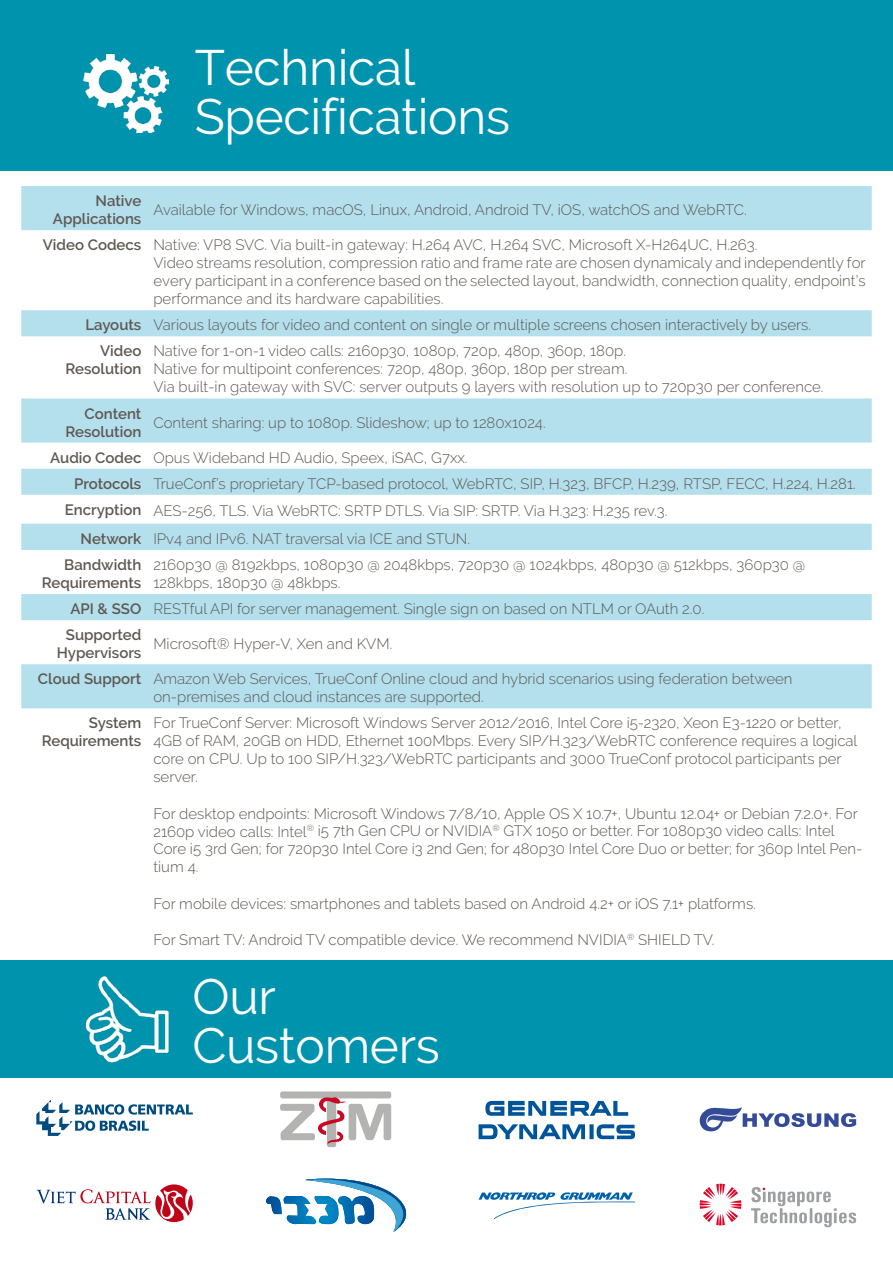
<style>
.page{position:relative;width:893px;height:1263px;background:#fff}
.page>*{position:absolute;margin:0;border:0;box-sizing:border-box;transform-origin:0 0}
.t1{font:49.5px/49.5px "Raleway";letter-spacing:-.005em;color:#fff}
.t2{font:300 15px/18px "Raleway";color:#5d5852}
.t3{font:300 15px/18px "Raleway";color:#5d5851}
.t4{font:600 15px/18px "Raleway";color:#5d5852;text-align:right}
.s1{font-weight:600}
</style>
<div class="page">
<div style="left:0;top:0;width:893px;height:170px;background:#0093ad"></div>
<div style="left:0;top:960px;width:893px;height:118px;background:#0093ad"></div>
<img style="left:86px;top:976px;width:85px;height:87px">
<img style="left:84px;top:55px;width:85px;height:78px">
<div style="left:21px;top:186px;width:851px;height:44px;background:#b4dfed"></div>
<div style="left:21px;top:310px;width:851px;height:26px;background:#b4dfed"></div>
<div style="left:21px;top:398px;width:851px;height:45px;background:#b4dfed"></div>
<div style="left:21px;top:469px;width:851px;height:26px;background:#b4dfed"></div>
<div style="left:21px;top:524px;width:851px;height:26px;background:#b4dfed"></div>
<div style="left:21px;top:594px;width:851px;height:26px;background:#b4dfed"></div>
<div style="left:21px;top:664px;width:851px;height:44px;background:#b4dfed"></div>
<svg style="left:280px;top:1091px;width:111px;height:56px"></svg>
<svg style="left:36px;top:1099px;width:157px;height:37px"></svg>
<svg style="left:266px;top:1179px;width:141px;height:53px"></svg>
<svg style="left:485px;top:1101px;width:143px;height:15px"></svg>
<svg style="left:479px;top:1124px;width:106px;height:15px"></svg>
<div style="left:589px;top:1124px;width:5px;height:15px;background:#005499"></div>
<svg style="left:597px;top:1124px;width:38px;height:15px"></svg>
<svg style="left:479px;top:1192px;width:156px;height:27px"></svg>
<svg style="left:700px;top:1184px;width:41px;height:41px"></svg>
<svg style="left:751px;top:1187px;width:105px;height:40px"></svg>
<svg style="left:37px;top:1184px;width:156px;height:38px"></svg>
<svg style="left:700px;top:1107px;width:156px;height:24px"></svg>
<h1 class="t1" style="left:195px;top:42px;width:317px">Technical<br>Specifications</h1>
<p class="t4" style="left:53px;top:192px;width:90px">Native<br>Applications</p>
<p class="t2" style="left:153px;top:201px;width:595px">Available for Windows, macOS, Linux, Android, Android TV, iOS, watchOS and WebRTC.</p>
<p class="t2" style="left:153px;top:236px;width:714px;text-indent:-111px"><span class="s1">Video Codecs</span> Native: VP8 SVC. Via built-in gateway: H.264 AVC, H.264 SVC, Microsoft X-H264UC, H.263.<br>Video streams resolution, compression ratio and frame rate are chosen dynamicaly and independently for every participant in a conference based on the selected layout, bandwidth, connection quality, endpoint’s performance and its hardware capabilities.</p>
<p class="t2" style="left:100px;top:312px;width:712px;line-height:26.1px;text-indent:-15px"><span class="s1">Layouts</span> Various layouts for video and content on single or multiple screens chosen interactively by users.<br><span class="s1">Video</span></p>
<p class="t4" style="left:66px;top:360px;width:77px">Resolution</p>
<p class="t2" style="left:153px;top:342px;width:672px">Native for 1-on-1 video calls: 2160p30, 1080p, 720p, 480p, 360p, 180p.<br>Native for multipoint conferences: 720p, 480p, 360p, 180p per stream.<br>Via built-in gateway with SVC: server outputs 9 layers with resolution up to 720p30 per conference.</p>
<p class="t4" style="left:66px;top:404px;width:77px">Content<br>Resolution</p>
<p class="t2" style="left:153px;top:413px;width:394px">Content sharing: up to 1080p. Slideshow; up to 1280x1024.</p>
<p class="t2" style="left:74px;top:444px;width:783px;line-height:26.1px;text-indent:-24px"><span class="s1">Audio Codec</span> Opus Wideband HD Audio, Speex, iSAC, G7xx.<br><span class="s1">Protocols</span> TrueConf’s proprietary TCP-based protocol, WebRTC, SIP, H.323, BFCP, H.239, RTSP, FECC, H.224, H.281.</p>
<p class="t2" style="left:81px;top:497px;width:588px;line-height:27.6px;text-indent:-16px"><span class="s1">Encryption</span> AES-256, TLS. Via WebRTC: SRTP DTLS. Via SIP: SRTP. Via H.323: H.235 rev.3.<br><span class="s1">Network</span> IPv4 and IPv6. NAT traversal via ICE and STUN.</p>
<p class="t4" style="left:42px;top:556px;width:101px">Bandwidth<br>Requirements</p>
<p class="t2" style="left:153px;top:556px;width:653px">2160p30 @ 8192kbps, 1080p30 @ 2048kbps, 720p30 @ 1024kbps, 480p30 @ 512kbps, 360p30 @<br>128kbps, 180p30 @ 48kbps.</p>
<p class="t2" style="left:66px;top:596px;width:640px;line-height:26.1px;text-indent:5px"><span class="s1">API &amp; SSO</span> RESTful API for server management. Single sign on based on NTLM or OAuth 2.0.<br><span class="s1">Supported</span></p>
<p class="t4" style="left:57px;top:644px;width:86px">Hypervisors</p>
<p class="t2" style="left:153px;top:635px;width:240px">Microsoft® Hyper-V, Xen and KVM.</p>
<p class="t2" style="left:153px;top:670px;width:641px;text-indent:-115px"><span class="s1">Cloud Support</span> Amazon Web Services, TrueConf Online cloud and hybrid scenarios using federation between on-premises and cloud instances are supported.</p>
<p class="t4" style="left:42px;top:714px;width:101px">System<br>Requirements</p>
<p class="t3" style="left:153px;top:714px;width:706px">For TrueConf Server: Microsoft Windows Server 2012/2016, Intel Core i5-2320, Xeon E3-1220 or better, 4GB of RAM, 20GB on HDD, Ethernet 100Mbps. Every SIP/H.323/WebRTC conference requires a logical core on CPU. Up to 100 SIP/H.323/WebRTC participants and 3000 TrueConf protocol participants per server.</p>
<p class="t3" style="left:153px;top:804px;width:711px">For desktop endpoints: Microsoft Windows 7/8/10, Apple OS X 10.7+, Ubuntu 12.04+ or Debian 7.2.0+. For 2160p video calls: Intel<sup>®</sup> i5 7th Gen CPU or NVIDIA<sup>®</sup> GTX 1050 or better. For 1080p30 video calls: Intel Core i5 3rd Gen; for 720p30 Intel Core i3 2nd Gen; for 480p30 Intel Core Duo or better; for 360p Intel Pen&shy;tium 4.</p>
<p class="t3" style="left:153px;top:894px;width:604px">For mobile devices: smartphones and tablets based on Android 4.2+ or iOS 7.1+ platforms.</p>
<p class="t3" style="left:153px;top:930px;width:563px">For Smart TV: Android TV compatible device. We recommend NVIDIA<sup>®</sup> SHIELD TV.</p>
<h1 class="t1" style="left:192px;top:972px;width:249px">Our<br>Customers</h1>
</div>
